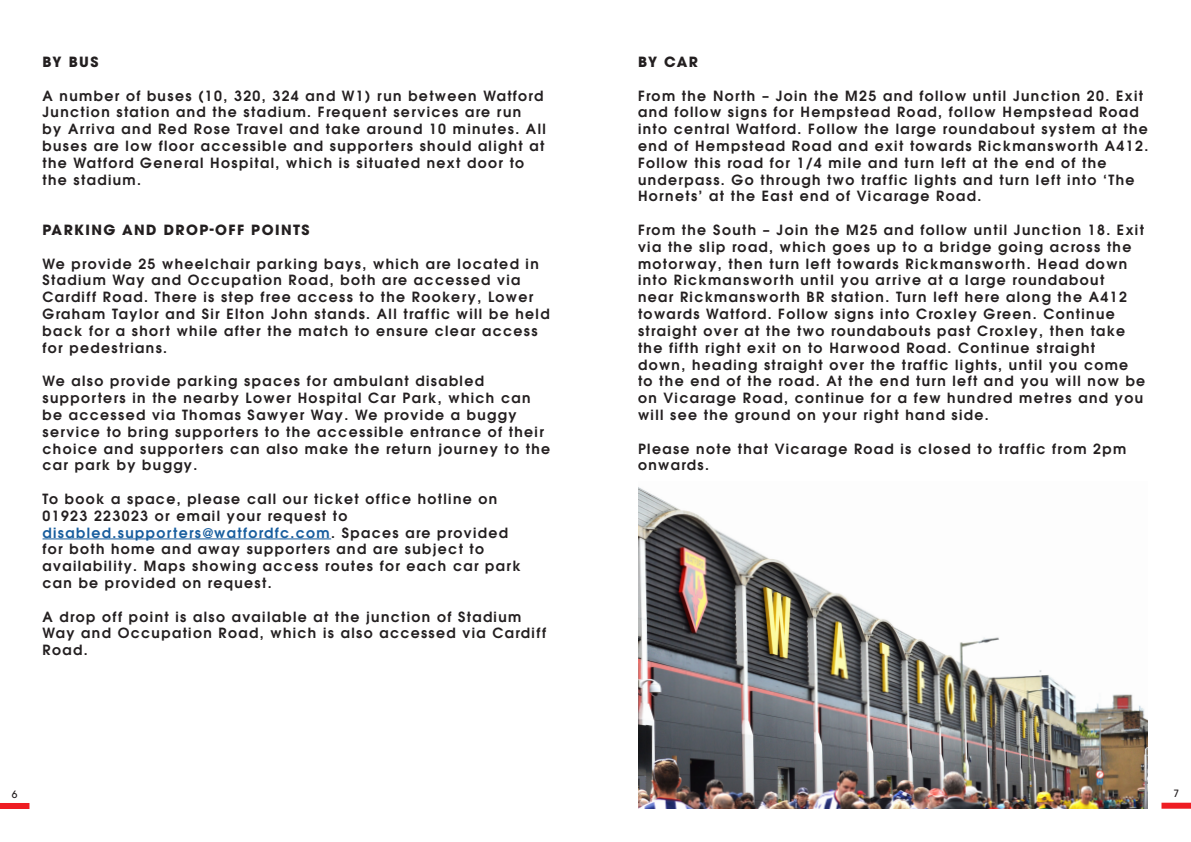
<style>
.page{position:relative;width:1191px;height:842px;background:#fff}
.page>*{position:absolute;margin:0;border:0;box-sizing:border-box;transform-origin:0 0}
.t1{font:600 14px/16.8px "ITC Avant Garde Pro";letter-spacing:.1em;color:#231f20}
.t2{font:700 14px "ITC Avant Garde Pro";letter-spacing:.1em;color:#231f20}
.t3{font:500 10px "ITC Avant Garde Pro";color:#231f20}
.s1{color:#175d9e}
</style>
<div class="page">
<div style="left:0;top:803px;width:29px;height:6px;background:#ee1d23"></div>
<div style="left:1161px;top:803px;width:30px;height:6px;background:#ee1d23"></div>
<img style="left:638px;top:487px;width:509px;height:322px">
<hr style="left:43px;top:539px;width:288px;height:1px;background:#175d9e">
<p class="t2" style="left:43px;top:53px;width:57px">BY BUS</p>
<p class="t1" style="left:43px;top:87px;width:505px">A number of buses (10, 320, 324 and W1) run between Watford Junction station and the stadium. Frequent services are run<br>by Arriva and Red Rose Travel and take around 10 minutes. All buses are low floor accessible and supporters should alight at the Watford General Hospital, which is situated next door to the stadium.</p>
<p class="t2" style="left:43px;top:221px;width:268px">PARKING AND DROP-OFF POINTS</p>
<p class="t1" style="left:43px;top:255px;width:508px">We provide 25 wheelchair parking bays, which are located in Stadium Way and Occupation Road, both are accessed via Cardiff Road. There is step free access to the Rookery, Lower Graham Taylor and Sir Elton John stands. All traffic will be held back for a short while after the match to ensure clear access for pedestrians.</p>
<p class="t1" style="left:43px;top:373px;width:509px">We also provide parking spaces for ambulant disabled supporters in the nearby Lower Hospital Car Park, which can be accessed via Thomas Sawyer Way. We provide a buggy service to bring supporters to the accessible entrance of their choice and supporters can also make the return journey to the car park by buggy.</p>
<p class="t1" style="left:43px;top:490px;width:479px">To book a space, please call our ticket office hotline on 01923 223023 or email your request to <span class="s1">disabled.supporters@watfordfc.com</span>. Spaces are provided for both home and away supporters and are subject to availability. Maps showing access routes for each car park can be provided on request.</p>
<p class="t1" style="left:43px;top:608px;width:505px">A drop off point is also available at the junction of Stadium<br>Way and Occupation Road, which is also accessed via Cardiff<br>Road.</p>
<p class="t2" style="left:638px;top:53px;width:61px">BY CAR</p>
<p class="t1" style="left:638px;top:87px;width:512px">From the North – Join the M25 and follow until Junction 20. Exit and follow signs for Hempstead Road, follow Hempstead Road into central Watford. Follow the large roundabout system at the end of Hempstead Road and exit towards Rickmansworth A412.<br>Follow this road for 1/4 mile and turn left at the end of the underpass. Go through two traffic lights and turn left into ‘The Hornets’ at the East end of Vicarage Road.</p>
<p class="t1" style="left:638px;top:221px;width:509px">From the South – Join the M25 and follow until Junction 18. Exit via the slip road, which goes up to a bridge going across the motorway, then turn left towards Rickmansworth. Head down into Rickmansworth until you arrive at a large roundabout<br>near Rickmansworth BR station. Turn left here along the A412 towards Watford. Follow signs into Croxley Green. Continue straight over at the two roundabouts past Croxley, then take the fifth right exit on to Harwood Road. Continue straight down, heading straight over the traffic lights, until you come to the end of the road. At the end turn left and you will now be on Vicarage Road, continue for a few hundred metres and you will see the ground on your right hand side.</p>
<p class="t1" style="left:638px;top:440px;width:490px">Please note that Vicarage Road is closed to traffic from 2pm onwards.</p>
<p class="t3" style="left:12px;top:788px;width:7px">6</p>
<p class="t3" style="left:1173px;top:787px;width:7px">7</p>
</div>
